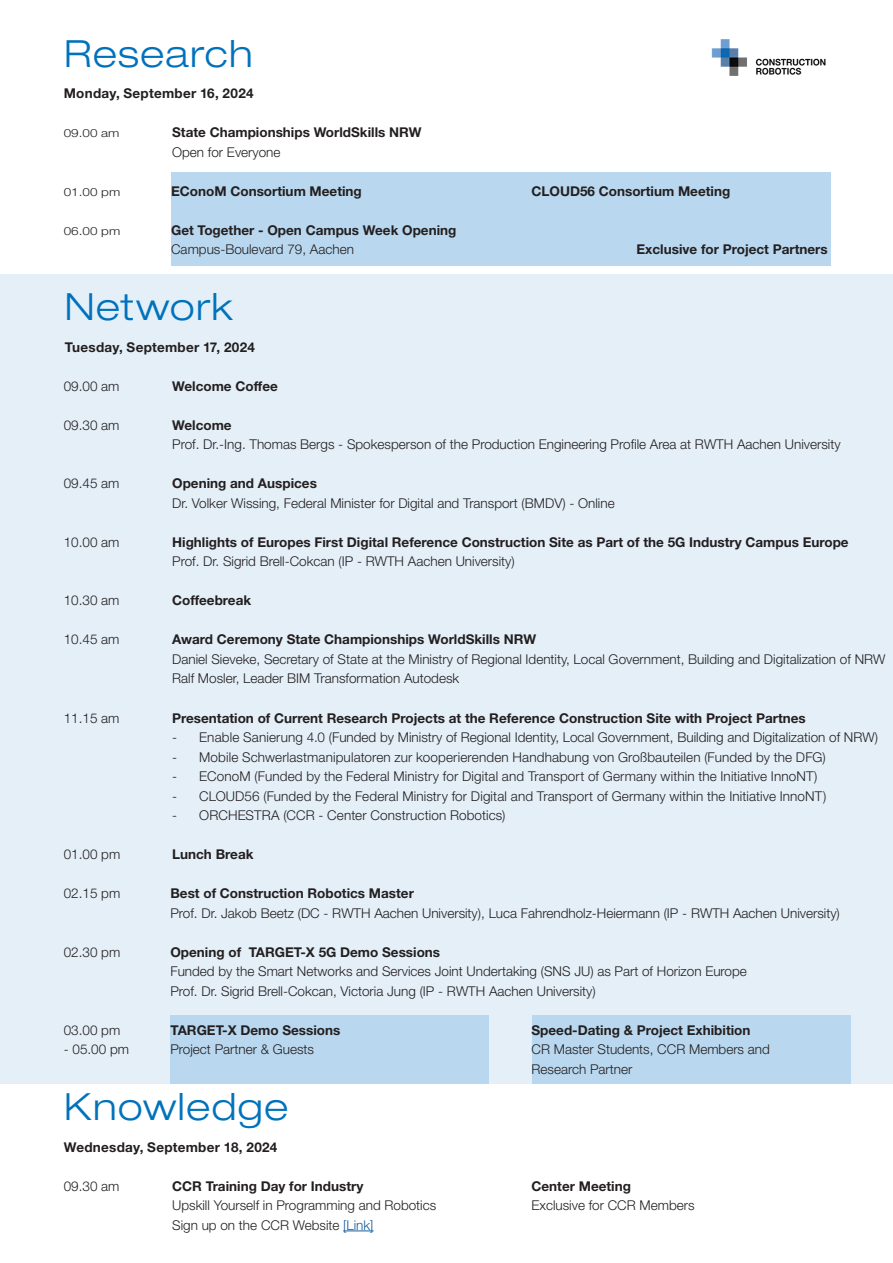
<style>
.page{position:relative;width:893px;height:1263px;background:#fff}
.page>*{position:absolute;margin:0;border:0;box-sizing:border-box;transform-origin:0 0}
.Headline{font:300 expanded 37.5px "Helvetica Neue LT Std";letter-spacing:.03em;color:#0072bc}
.Fließtext_Campus_CD{font:300 13.5px "Helvetica Neue LT Std";color:#231f20}
.Agenda{font:300 13.5px "Helvetica Neue LT Std";color:#231f20}
.Agenda-2{font:700 13.5px "Helvetica Neue LT Std";color:#231f20}
.Fließtext_Campus_CD-2{font:700 13.5px "Helvetica Neue LT Std";color:#231f20}
.Rubrikentitel{font:700 13.5px "Helvetica Neue LT Std";letter-spacing:.02em;color:#231f20}
.Agenda-3{font:300 11.25px "Helvetica Neue LT Std";color:#231f20;scale:1.2 1}
.s1{color:#175d9e}
</style>
<div class="page">
<img style="left:711px;top:40px;width:115px;height:35px">
<div style="left:0;top:274px;width:893px;height:809px;background:#e4eff8"></div>
<div style="left:170px;top:1015px;width:319px;height:68px;background:#b9d7ee"></div>
<div style="left:171px;top:172px;width:659px;height:94px;background:#b9d7ee"></div>
<div style="left:531px;top:1015px;width:319px;height:68px;background:#b9d7ee"></div>
<hr style="left:343px;top:1230px;width:31px;height:1px;background:#175d9e">
<p class="Headline" style="left:64px;top:31px;width:190px">Research</p>
<p class="Rubrikentitel" style="left:64px;top:85px;width:191px">Monday, September 16, 2024</p>
<p class="Agenda-3" style="left:64px;top:127px;width:48px">09.00 am</p>
<p class="Agenda-3" style="left:64px;top:185px;width:49px">01.00 pm</p>
<p class="Agenda-3" style="left:64px;top:224px;width:49px">06.00 pm</p>
<p class="Agenda-2" style="left:172px;top:124px;width:251px">State Championships WorldSkills NRW</p>
<p class="Agenda" style="left:172px;top:144px;width:110px">Open for Everyone</p>
<p class="Agenda-2" style="left:171px;top:183px;width:192px">EConoM Consortium Meeting</p>
<p class="Agenda-2" style="left:171px;top:222px;width:287px">Get Together - Open Campus Week Opening</p>
<p class="Agenda" style="left:171px;top:241px;width:184px">Campus-Boulevard 79, Aachen</p>
<p class="Headline" style="left:65px;top:284px;width:170px">Network</p>
<p class="Rubrikentitel" style="left:65px;top:339px;width:192px">Tuesday, September 17, 2024</p>
<p class="Agenda-2" style="left:531px;top:183px;width:200px">CLOUD56 Consortium Meeting</p>
<p class="Agenda-2" style="left:636px;top:241px;width:193px">Exclusive for Project Partners</p>
<p class="Agenda" style="left:64px;top:378px;width:57px">09.00 am</p>
<p class="Agenda" style="left:64px;top:417px;width:57px">09.30 am</p>
<p class="Agenda" style="left:64px;top:475px;width:57px">09.45 am</p>
<p class="Agenda" style="left:64px;top:534px;width:57px">10.00 am</p>
<p class="Agenda" style="left:64px;top:592px;width:57px">10.30 am</p>
<p class="Agenda" style="left:64px;top:631px;width:57px">10.45 am</p>
<p class="Agenda" style="left:64px;top:709px;width:57px">11.15 am</p>
<p class="Agenda" style="left:64px;top:846px;width:58px">01.00 pm</p>
<p class="Agenda" style="left:64px;top:885px;width:58px">02.15 pm</p>
<p class="Agenda" style="left:64px;top:943px;width:58px">02.30 pm</p>
<p class="Agenda" style="left:64px;top:1021px;width:58px">03.00 pm</p>
<p class="Agenda" style="left:64px;top:1041px;width:67px">- 05.00 pm</p>
<p class="Agenda-2" style="left:172px;top:378px;width:107px">Welcome Coffee</p>
<p class="Agenda-2" style="left:172px;top:417px;width:61px">Welcome</p>
<p class="Fließtext_Campus_CD" style="left:172px;top:436px;width:670px">Prof. Dr.-Ing. Thomas Bergs - Spokesperson of the Production Engineering Profile Area at RWTH Aachen University</p>
<p class="Agenda-2" style="left:172px;top:475px;width:146px">Opening and Auspices</p>
<p class="Agenda" style="left:172px;top:495px;width:444px">Dr. Volker Wissing, Federal Minister for Digital and Transport (BMDV) - Online</p>
<p class="Agenda-2" style="left:172px;top:534px;width:678px">Highlights of Europes First Digital Reference Construction Site as Part of the 5G Industry Campus Europe</p>
<p class="Fließtext_Campus_CD" style="left:172px;top:553px;width:344px">Prof. Dr. Sigrid Brell-Cokcan (IP - RWTH Aachen University)</p>
<p class="Agenda-2" style="left:172px;top:592px;width:81px">Coffeebreak</p>
<p class="Agenda-2" style="left:172px;top:631px;width:365px">Award Ceremony State Championships WorldSkills NRW</p>
<p class="Fließtext_Campus_CD" style="left:172px;top:651px;width:715px">Daniel Sieveke, Secretary of State at the Ministry of Regional Identity, Local Government, Building and Digitalization of NRW</p>
<p class="Fließtext_Campus_CD" style="left:172px;top:670px;width:289px">Ralf Mosler, Leader BIM Transformation Autodesk</p>
<p class="Fließtext_Campus_CD-2" style="left:172px;top:709px;width:635px">Presentation of Current Research Projects at the Reference Construction Site with Project Partnes</p>
<p class="Fließtext_Campus_CD" style="left:172px;top:729px;width:707px">- Enable Sanierung 4.0 (Funded by Ministry of Regional Identity, Local Government, Building and Digitalization of NRW)</p>
<p class="Fließtext_Campus_CD" style="left:172px;top:748px;width:655px">- Mobile Schwerlastmanipulatoren zur kooperierenden Handhabung von Großbauteilen (Funded by the DFG)</p>
<p class="Fließtext_Campus_CD" style="left:172px;top:768px;width:647px">- EConoM (Funded by the Federal Ministry for Digital and Transport of Germany within the Initiative InnoNT)</p>
<p class="Fließtext_Campus_CD" style="left:172px;top:787px;width:656px">- CLOUD56 (Funded by the Federal Ministry for Digital and Transport of Germany within the Initiative InnoNT)</p>
<p class="Fließtext_Campus_CD" style="left:172px;top:807px;width:335px">- ORCHESTRA (CCR - Center Construction Robotics)</p>
<p class="Agenda-2" style="left:172px;top:846px;width:83px">Lunch Break</p>
<p class="Agenda-2" style="left:170px;top:885px;width:245px">Best of Construction Robotics Master</p>
<p class="Agenda" style="left:170px;top:904px;width:671px">Prof. Dr. Jakob Beetz (DC - RWTH Aachen University), Luca Fahrendholz-Heiermann (IP - RWTH Aachen University)</p>
<p class="Agenda-2" style="left:170px;top:943px;width:271px">Opening of TARGET-X 5G Demo Sessions</p>
<p class="Agenda" style="left:170px;top:963px;width:578px">Funded by the Smart Networks and Services Joint Undertaking (SNS JU) as Part of Horizon Europe</p>
<p class="Agenda" style="left:170px;top:982px;width:427px">Prof. Dr. Sigrid Brell-Cokcan, Victoria Jung (IP - RWTH Aachen University)</p>
<p class="Agenda-2" style="left:170px;top:1021px;width:171px">TARGET-X Demo Sessions</p>
<p class="Agenda" style="left:170px;top:1041px;width:145px">Project Partner &amp; Guests</p>
<p class="Agenda-2" style="left:531px;top:1021px;width:220px">Speed-Dating &amp; Project Exhibition</p>
<p class="Agenda" style="left:531px;top:1041px;width:240px">CR Master Students, CCR Members and</p>
<p class="Agenda" style="left:531px;top:1060px;width:102px">Research Partner</p>
<p class="Headline" style="left:64px;top:1084px;width:226px">Knowledge</p>
<p class="Rubrikentitel" style="left:64px;top:1138px;width:215px">Wednesday, September 18, 2024</p>
<p class="Agenda" style="left:64px;top:1177px;width:57px">09.30 am</p>
<p class="Agenda-2" style="left:172px;top:1177px;width:193px">CCR Training Day for Industry</p>
<p class="Agenda" style="left:172px;top:1197px;width:266px">Upskill Yourself in Programming and Robotics</p>
<p class="Agenda" style="left:172px;top:1216px;width:203px">Sign up on the CCR Website <span class="s1">[Link]</span></p>
<p class="Agenda-2" style="left:531px;top:1177px;width:101px">Center Meeting</p>
<p class="Agenda" style="left:531px;top:1197px;width:165px">Exclusive for CCR Members</p>
</div>
